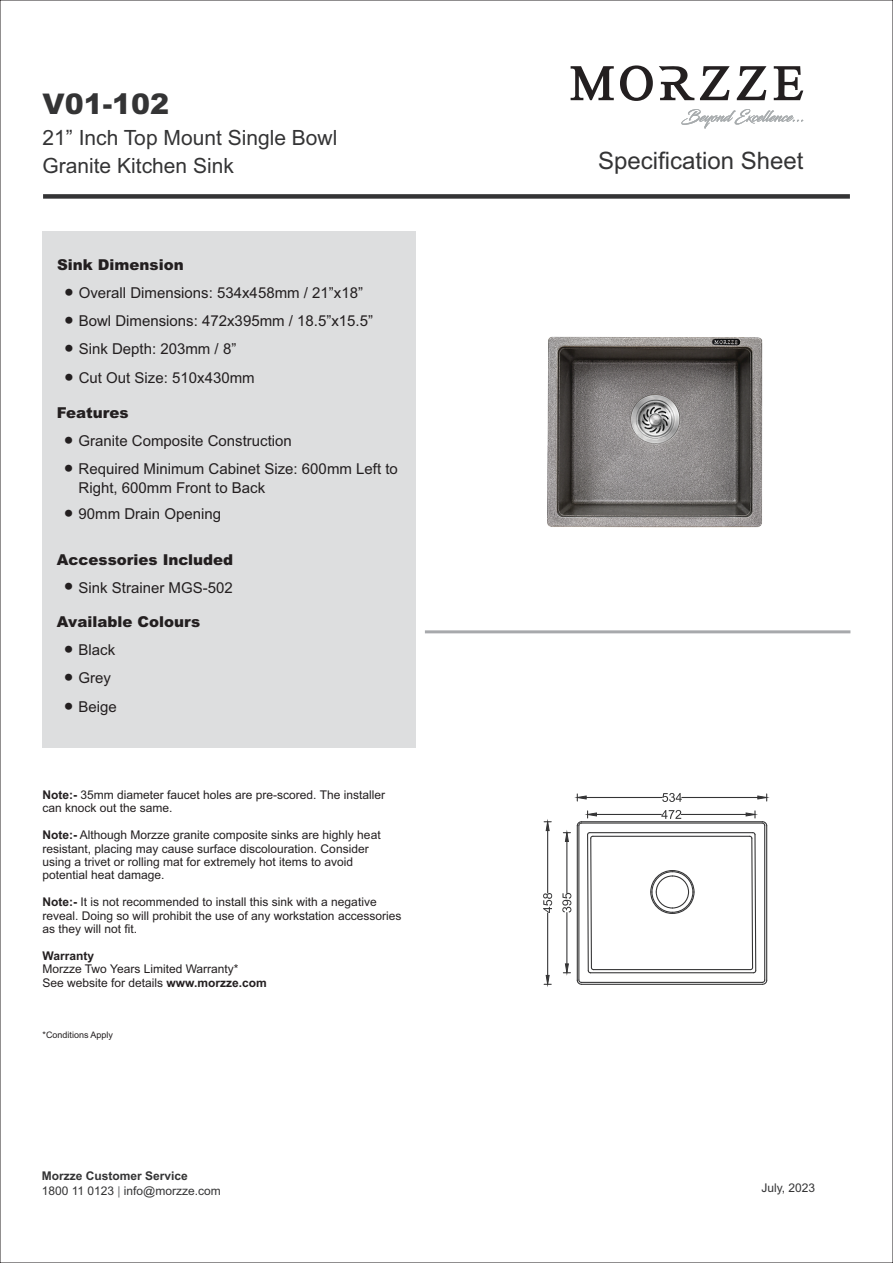
<style>
.page{position:relative;width:893px;height:1263px;background:#fff}
.page>*{position:absolute;margin:0;border:0;box-sizing:border-box;transform-origin:0 0}
.t1{font:900 28.5px "Arial";color:#343435}
.t2{font:24px "Arial";color:#343435}
.t3{font:21px/28px "Arial";color:#343435}
.t4{font:15px/28.3px "Arial";color:#231f20}
.t5{font:900 15px "Arial";color:#231f20}
.t6{font:12px/13.4px "Arial";color:#231f20}
.t7{font:12px/15px "Arial";color:#343435}
.t8{font:700 12px "Arial";color:#231f20}
.t9{font:9px "Arial";color:#231f20}
.s1{font-weight:700}
.s2{color:#6d6e70}
</style>
<div class="page">
<img style="left:548px;top:336px;width:214px;height:191px">
<div style="left:43px;top:194px;width:807px;height:5px;background:#343435"></div>
<hr style="left:425px;top:630px;width:425px;height:3px;background:#a7a9ac">
<hr style="left:582px;top:821px;width:180px;height:1px;background:#343435">
<hr style="left:582px;top:984px;width:180px;height:1px;background:#343435">
<hr style="left:581px;top:822px;width:181px;height:1px;background:#343435">
<hr style="left:581px;top:982px;width:181px;height:1px;background:#343435">
<hr style="left:590px;top:832px;width:163px;height:1px;background:#343435">
<hr style="left:590px;top:972px;width:163px;height:1px;background:#343435">
<hr style="left:593px;top:836px;width:157px;height:1px;background:#343435">
<hr style="left:593px;top:969px;width:157px;height:1px;background:#343435">
<svg style="left:650px;top:870px;width:45px;height:44px"></svg>
<hr style="left:586px;top:797px;width:76px;height:1px;background:#343435">
<hr style="left:682px;top:797px;width:76px;height:1px;background:#343435">
<svg style="left:575px;top:794px;width:11px;height:7px"></svg>
<svg style="left:757px;top:794px;width:12px;height:7px"></svg>
<svg style="left:662px;top:793px;width:20px;height:9px"></svg>
<hr style="left:596px;top:814px;width:65px;height:1px;background:#343435">
<hr style="left:681px;top:814px;width:65px;height:1px;background:#343435">
<svg style="left:746px;top:811px;width:22px;height:174px"></svg>
<svg style="left:661px;top:810px;width:20px;height:9px"></svg>
<svg style="left:562px;top:811px;width:35px;height:174px"></svg>
<hr style="left:547px;top:913px;width:1px;height:62px;background:#343435">
<hr style="left:547px;top:830px;width:1px;height:63px;background:#343435">
<svg style="left:544px;top:975px;width:7px;height:11px"></svg>
<svg style="left:544px;top:820px;width:7px;height:11px"></svg>
<svg style="left:543px;top:893px;width:9px;height:20px"></svg>
<div style="left:43px;top:231px;width:373px;height:516px;background:#dddedf"></div>
<svg style="left:571px;top:65px;width:232px;height:36px"></svg>
<svg style="left:681px;top:109px;width:122px;height:20px"></svg>
<h1 class="t1" style="left:43px;top:93px;width:128px">V01-102</h1>
<h3 class="t3" style="left:42px;top:126px;width:296px">21” Inch Top Mount Single Bowl<br>Granite Kitchen Sink</h3>
<p class="t5" style="left:57px;top:259px;width:128px">Sink Dimension</p>
<p class="t4" style="left:79px;top:280px;width:286px">Overall Dimensions: 534x458mm / 21”x18”</p>
<p class="t4" style="left:79px;top:308px;width:296px">Bowl Dimensions: 472x395mm / 18.5”x15.5”<br>Sink Depth: 203mm / 8”<br>Cut Out Size: 510x430mm</p>
<p class="t5" style="left:57px;top:407px;width:73px">Features</p>
<p class="t4" style="left:79px;top:428px;width:321px">Granite Composite Construction<br>Required Minimum Cabinet Size: 600mm Left to</p>
<p class="t4" style="left:79px;top:476px;width:188px;line-height:26.2px">Right, 600mm Front to Back<br>90mm Drain Opening</p>
<p class="t5" style="left:57px;top:554px;width:178px">Accessories Included</p>
<p class="t4" style="left:79px;top:574px;width:156px">Sink Strainer MGS-502</p>
<p class="t5" style="left:57px;top:616px;width:145px">Available Colours</p>
<p class="t4" style="left:79px;top:637px;width:40px">Black<br>Grey<br>Beige</p>
<p class="t6" style="left:43px;top:789px;width:344px"><span class="s1">Note:-</span> 35mm diameter faucet holes are pre-scored. The installer</p>
<p class="t6" style="left:43px;top:802px;width:132px">can knock out the same.</p>
<p class="t6" style="left:43px;top:829px;width:340px"><span class="s1">Note:-</span> Although Morzze granite composite sinks are highly heat</p>
<p class="t6" style="left:43px;top:869px;width:124px">potential heat damage.</p>
<p class="t6" style="left:43px;top:910px;width:360px">reveal. Doing so will prohibit the use of any workstation accessories</p>
<p class="t8" style="left:43px;top:951px;width:53px">Warranty</p>
<p class="t6" style="left:43px;top:963px;width:226px">Morzze Two Years Limited Warranty*<br>See website for details <span class="s1">www.morzze.com</span></p>
<p class="t6" style="left:43px;top:843px;width:328px">resistant, placing may cause surface discolouration. Consider using a trivet or rolling mat for extremely hot items to avoid</p>
<p class="t6" style="left:43px;top:896px;width:336px"><span class="s1">Note:-</span> It is not recommended to install this sink with a negative</p>
<p class="t6" style="left:43px;top:923px;width:96px">as they will not fit.</p>
<p class="t9" style="left:43px;top:1031px;width:72px">*Conditions Apply</p>
<p class="t7" style="left:42px;top:1169px;width:181px"><span class="s1">Morzze Customer Service<br></span>1800 11 0123 <span class="s2">|</span> info@morzze.com</p>
<h2 class="t2" style="left:598px;top:151px;width:207px">Specification Sheet</h2>
<p class="t7" style="left:761px;top:1182px;width:55px">July, 2023</p>
</div>
